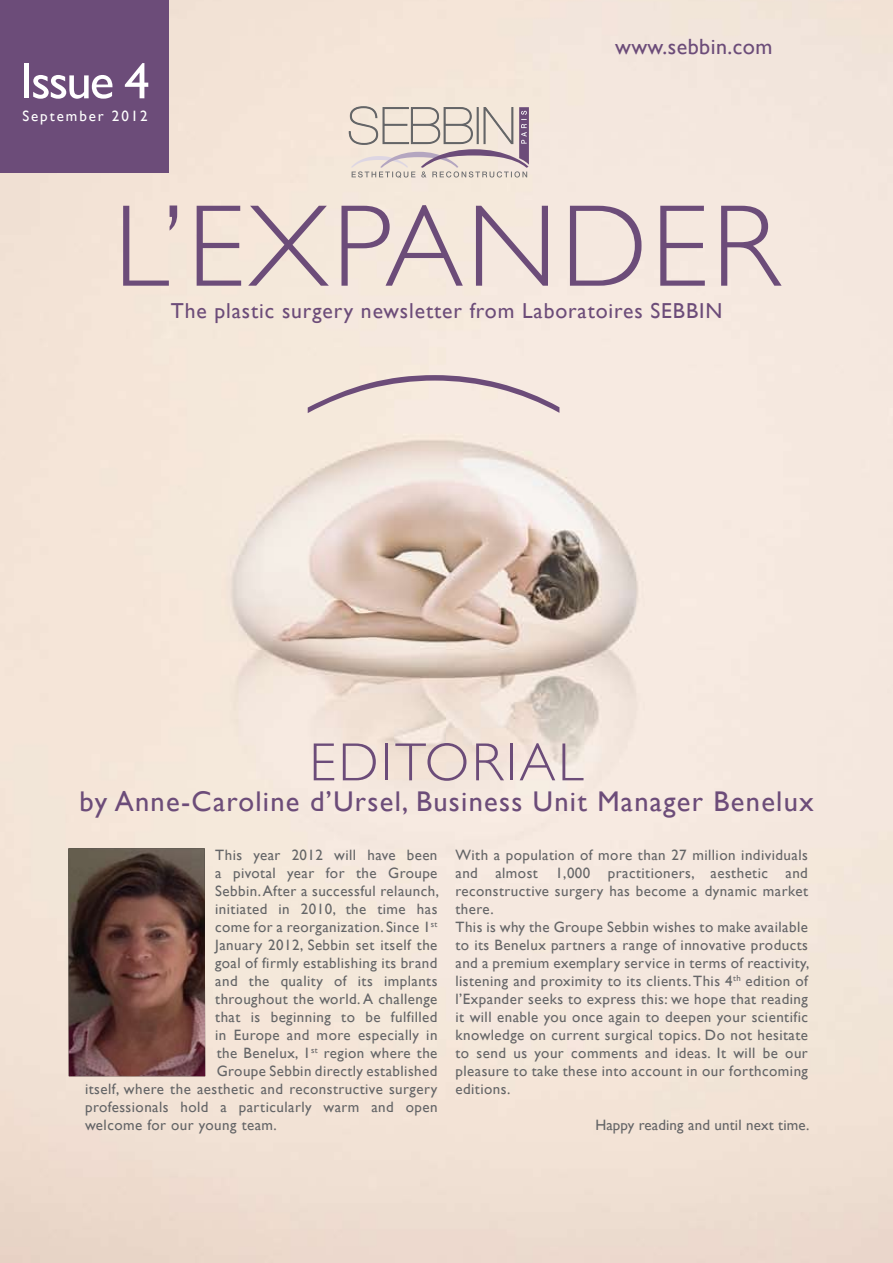
<style>
.page{position:relative;width:893px;height:1263px;background:#fff}
.page>*{position:absolute;margin:0;border:0;box-sizing:border-box;transform-origin:0 0}
.t1{font:200 277.5px "Helvetica Neue";color:#6c4c79}
.t2{font:300 117.15px "Gill Sans";letter-spacing:.03em;color:#6c4c79}
.t3{font:300 54px "Gill Sans";letter-spacing:.05em;color:#6c4c79}
.t4{font:51px "Gill Sans";letter-spacing:-.04em;color:#fff}
.t5{font:28.5px "Gill Sans";letter-spacing:.045em;color:#6c4c79}
.t6{font:22.05px "Gill Sans";letter-spacing:.02em;color:#6c4c79}
.t7{font:21.6px "Gill Sans";letter-spacing:.04em;color:#6c4c79}
.t8{font:15px/18px "Gill Sans";letter-spacing:.03em;color:#646567}
.t9{font:15px "Gill Sans";letter-spacing:.01em;color:#646567}
.t10{font:15px "Gill Sans";letter-spacing:.13em;color:#fff}
</style>
<div class="page">
<img style="left:0;top:0;width:893px;height:1263px">
<div style="left:0;top:0;width:168px;height:173px;background:#6c4c79"></div>
<img style="left:68px;top:848px;width:137px;height:228px">
<svg style="left:349px;top:106px;width:180px;height:72px;background:#dcd1c7"></svg>
<h3 class="t4" style="left:20px;top:51px;width:131px">Issue 4</h3>
<p class="t10" style="left:22px;top:107px;width:127px">September 2012</p>
<h3 class="t6" style="left:615px;top:33px;width:159px">www.sebbin.com</h3>
<h2 class="t2" style="left:114px;top:180px;width:667px">L’EXPANDER</h2>
<h3 class="t7" style="left:171px;top:298px;width:553px">The plastic surgery newsletter from Laboratoires Sebbin</h3>
<h1 class="t1" style="left:615px;top:356px;width:63px;rotate:90deg">(</h1>
<h3 class="t3" style="left:309px;top:731px;width:276px">ED ITORIAL</h3>
<h3 class="t5" style="left:79px;top:785px;width:736px">by Anne-Caroline d’Ursel, Business Unit Manager Benelux</h3>
<p class="t8" style="left:215px;top:845px;width:224px">This year 2012 will have been</p>
<p class="t8" style="left:215px;top:863px;width:224px">a pivotal year for the Groupe</p>
<p class="t8" style="left:215px;top:881px;width:225px">Sebbin. After a successful relaunch,</p>
<p class="t8" style="left:215px;top:899px;width:224px">initiated in 2010, the time has</p>
<p class="t8" style="left:215px;top:917px;width:224px">come for a reorganization. Since 1<sup>st</sup></p>
<p class="t8" style="left:215px;top:935px;width:224px">January 2012, Sebbin set itself the</p>
<p class="t8" style="left:215px;top:953px;width:224px">goal of firmly establishing its brand</p>
<p class="t8" style="left:215px;top:971px;width:224px">and the quality of its implants</p>
<p class="t8" style="left:215px;top:989px;width:224px">throughout the world. A challenge</p>
<p class="t8" style="left:215px;top:1007px;width:224px">that is beginning to be fulfilled</p>
<p class="t8" style="left:215px;top:1025px;width:224px">in Europe and more especially in</p>
<p class="t8" style="left:217px;top:1043px;width:222px">the Benelux, 1<sup>st</sup> region where the</p>
<p class="t8" style="left:217px;top:1061px;width:222px">Groupe Sebbin directly established</p>
<p class="t8" style="left:85px;top:1079px;width:354px">itself, where the aesthetic and reconstructive surgery</p>
<p class="t8" style="left:85px;top:1097px;width:354px">professionals hold a particularly warm and open</p>
<p class="t8" style="left:85px;top:1115px;width:193px">welcome for our young team.</p>
<p class="t8" style="left:455px;top:845px;width:355px">With a population of more than 27 million individuals and almost 1,000 practitioners, aesthetic and reconstructive surgery has become a dynamic market there.<br>This is why the Groupe Sebbin wishes to make available to its Benelux partners a range of innovative products and a premium exemplary service in terms of reactivity, listening and proximity to its clients. This 4<sup>th</sup> edition of l’Expander seeks to express this: we hope that reading it will enable you once again to deepen your scientific knowledge on current surgical topics. Do not hesitate to send us your comments and ideas. It will be our pleasure to take these into account in our forthcoming editions.</p>
<p class="t9" style="left:595px;top:1116px;width:216px">Happy reading and until next time.</p>
</div>
